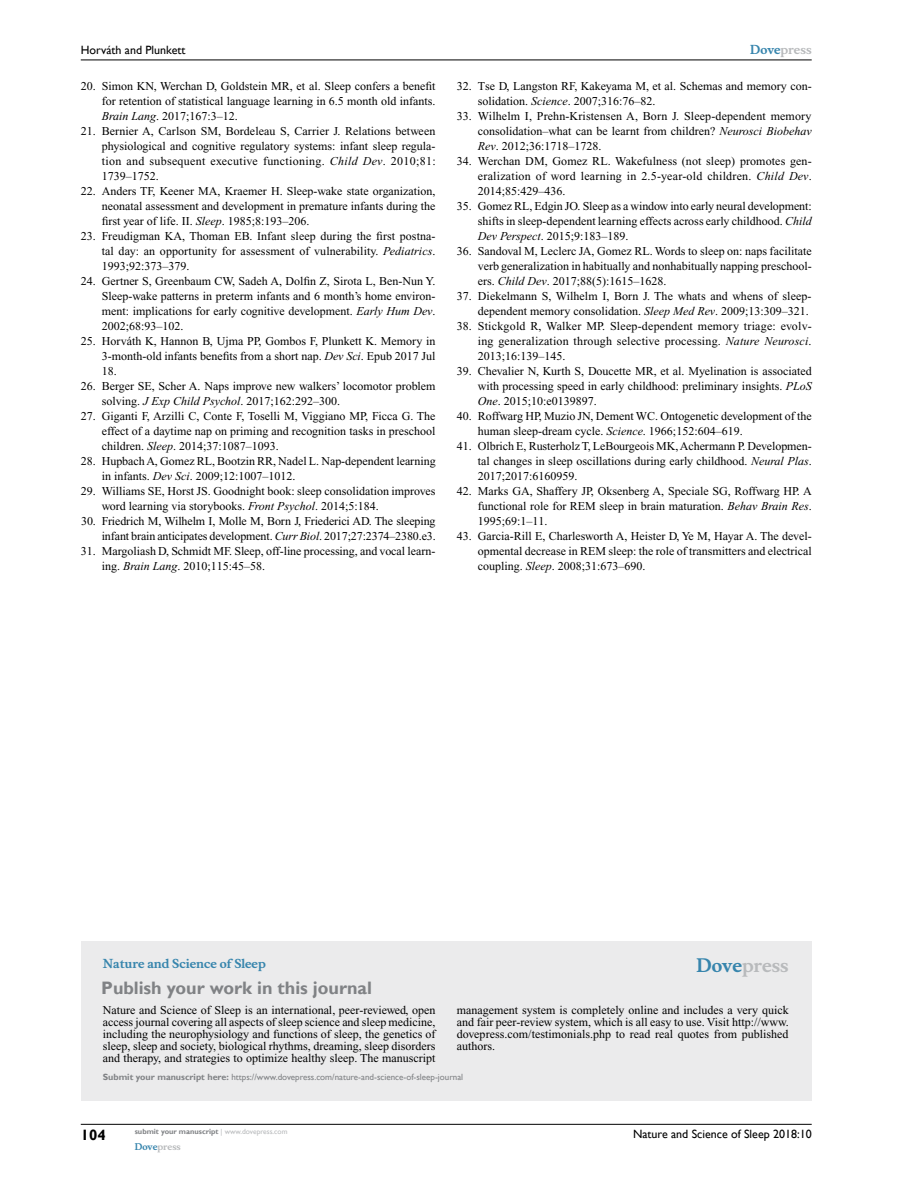
<style>
.page{position:relative;width:918px;height:1188px;background:#fff}
.page>*{position:absolute;margin:0;border:0;box-sizing:border-box;transform-origin:0 0}
.t1{font:700 18px "Gill Sans";color:#808285}
.t2{font:700 18px "Musee";color:#b8babc}
.t3{font:700 15px "Gill Sans";color:#000}
.t4{font:12px/15px "Times New Roman";color:#000;text-align:justify}
.t5{font:12px "Gill Sans";color:#000}
.t6{font:700 12px "Musee";color:#3785ad}
.t7{font:700 12px "Musee";color:#b8babc}
.t8{font:9px "Gill Sans";color:#808285}
.t9{font:700 9px "Musee";color:#b8babc}
.t10{font:700 7.5px "Gill Sans";color:#808285}
.s1{font-style:italic}
.s2{color:#3785ad}
.s3{font-weight:700}
.s4{font-weight:400;color:#b8babc}
</style>
<div class="page">
<div style="left:81px;top:941px;width:731px;height:159px;background:#ebebec"></div>
<hr style="left:81px;top:1124px;width:731px;height:1px;background:#000">
<hr style="left:81px;top:60px;width:731px;height:1px;background:#000">
<p class="t5" style="left:81px;top:43px;width:106px">Horváth and Plunkett</p>
<p class="t4" style="left:102px;top:79px;width:335px;text-indent:-21px">20. Simon KN, Werchan D, Goldstein MR, et al. Sleep confers a benefit for retention of statistical language learning in 6.5 month old infants.<br><span class="s1">Brain Lang</span>. 2017;167:3–12.</p>
<p class="t4" style="left:102px;top:124px;width:335px;text-indent:-21px">21. Bernier A, Carlson SM, Bordeleau S, Carrier J. Relations between physiological and cognitive regulatory systems: infant sleep regula&shy;tion and subsequent executive functioning. <span class="s1">Child Dev</span>. 2010;81:<br>1739–1752.</p>
<p class="t4" style="left:102px;top:184px;width:335px;text-indent:-21px">22. Anders TF, Keener MA, Kraemer H. Sleep-wake state organization, neonatal assessment and development in premature infants during the first year of life. II. <span class="s1">Sleep</span>. 1985;8:193–206.</p>
<p class="t4" style="left:102px;top:229px;width:335px;text-indent:-21px">23. Freudigman KA, Thoman EB. Infant sleep during the first postna&shy;tal day: an opportunity for assessment of vulnerability. <span class="s1">Pediatrics</span>.<br>1993;92:373–379.</p>
<p class="t4" style="left:102px;top:274px;width:335px;text-indent:-21px">24. Gertner S, Greenbaum CW, Sadeh A, Dolfin Z, Sirota L, Ben-Nun Y.<br>Sleep-wake patterns in preterm infants and 6 month’s home environ&shy;ment: implications for early cognitive development. <span class="s1">Early Hum Dev</span>.<br>2002;68:93–102.</p>
<p class="t4" style="left:102px;top:334px;width:335px;text-indent:-21px">25. Horváth K, Hannon B, Ujma PP, Gombos F, Plunkett K. Memory in 3-month-old infants benefits from a short nap. <span class="s1">Dev Sci</span>. Epub 2017 Jul 18.</p>
<p class="t4" style="left:102px;top:379px;width:335px;text-indent:-21px">26. Berger SE, Scher A. Naps improve new walkers’ locomotor problem solving. <span class="s1">J Exp Child Psychol</span>. 2017;162:292–300.</p>
<p class="t4" style="left:102px;top:409px;width:335px;text-indent:-21px">27. Giganti F, Arzilli C, Conte F, Toselli M, Viggiano MP, Ficca G. The effect of a daytime nap on priming and recognition tasks in preschool children. <span class="s1">Sleep</span>. 2014;37:1087–1093.</p>
<p class="t4" style="left:102px;top:454px;width:335px;text-indent:-21px">28. Hupbach A, Gomez RL, Bootzin RR, Nadel L. Nap-dependent learning in infants. <span class="s1">Dev Sci</span>. 2009;12:1007–1012.</p>
<p class="t4" style="left:102px;top:484px;width:335px;text-indent:-21px">29. Williams SE, Horst JS. Goodnight book: sleep consolidation improves word learning via storybooks. <span class="s1">Front Psychol</span>. 2014;5:184.</p>
<p class="t4" style="left:81px;top:514px;width:356px;text-align:right">30. Friedrich M, Wilhelm I, Molle M, Born J, Friederici AD. The sleeping infant brain anticipates development. <span class="s1">Curr Biol</span>. 2017;27:2374–2380.e3.</p>
<p class="t4" style="left:102px;top:544px;width:335px;text-indent:-21px">31. Margoliash D, Schmidt MF. Sleep, off-line processing, and vocal learn&shy;ing. <span class="s1">Brain Lang</span>. 2010;115:45–58.</p>
<p class="t7" style="left:750px;top:43px;width:63px"><span class="s2">Dove</span>press</p>
<p class="t4" style="left:478px;top:79px;width:335px;text-indent:-21px">32. Tse D, Langston RF, Kakeyama M, et al. Schemas and memory con&shy;solidation. <span class="s1">Science</span>. 2007;316:76–82.</p>
<p class="t4" style="left:478px;top:109px;width:335px;text-indent:-21px">33. Wilhelm I, Prehn-Kristensen A, Born J. Sleep-dependent memory consolidation–what can be learnt from children? <span class="s1">Neurosci Biobehav Rev</span>. 2012;36:1718–1728.</p>
<p class="t4" style="left:478px;top:154px;width:335px;text-indent:-21px">34. Werchan DM, Gomez RL. Wakefulness (not sleep) promotes gen&shy;eralization of word learning in 2.5-year-old children. <span class="s1">Child Dev</span>.<br>2014;85:429–436.</p>
<p class="t4" style="left:478px;top:199px;width:335px;text-indent:-21px">35. Gomez RL, Edgin JO. Sleep as a window into early neural development: shifts in sleep-dependent learning effects across early childhood. <span class="s1">Child Dev Perspect</span>. 2015;9:183–189.</p>
<p class="t4" style="left:478px;top:244px;width:335px;text-indent:-21px">36. Sandoval M, Leclerc JA, Gomez RL. Words to sleep on: naps facilitate verb generalization in habitually and nonhabitually napping preschool&shy;ers. <span class="s1">Child Dev</span>. 2017;88(5):1615–1628.</p>
<p class="t4" style="left:457px;top:289px;width:356px;text-align:right">37. Diekelmann S, Wilhelm I, Born J. The whats and whens of sleep&shy;dependent memory consolidation. <span class="s1">Sleep Med Rev</span>. 2009;13:309–321.</p>
<p class="t4" style="left:478px;top:319px;width:336px;text-indent:-21px">38. Stickgold R, Walker MP. Sleep-dependent memory triage: evolv&shy;ing generalization through selective processing. <span class="s1">Nature Neurosci</span>.<br>2013;16:139–145.</p>
<p class="t4" style="left:478px;top:364px;width:335px;text-indent:-21px">39. Chevalier N, Kurth S, Doucette MR, et al. Myelination is associated with processing speed in early childhood: preliminary insights. <span class="s1">PLoS One</span>. 2015;10:e0139897.</p>
<p class="t4" style="left:478px;top:409px;width:335px;text-indent:-21px">40. Roffwarg HP, Muzio JN, Dement WC. Ontogenetic development of the human sleep-dream cycle. <span class="s1">Science</span>. 1966;152:604–619.</p>
<p class="t4" style="left:478px;top:439px;width:335px;text-indent:-21px">41. Olbrich E, Rusterholz T, LeBourgeois MK, Achermann P. Developmen&shy;tal changes in sleep oscillations during early childhood. <span class="s1">Neural Plas</span>.<br>2017;2017:6160959.</p>
<p class="t4" style="left:478px;top:484px;width:335px;text-indent:-21px">42. Marks GA, Shaffery JP, Oksenberg A, Speciale SG, Roffwarg HP. A functional role for REM sleep in brain maturation. <span class="s1">Behav Brain Res</span>.<br>1995;69:1–11.</p>
<p class="t4" style="left:478px;top:529px;width:335px;text-indent:-21px">43. Garcia-Rill E, Charlesworth A, Heister D, Ye M, Hayar A. The devel&shy;opmental decrease in REM sleep: the role of transmitters and electrical coupling. <span class="s1">Sleep</span>. 2008;31:673–690.</p>
<p class="t6" style="left:103px;top:956px;width:164px">Nature and Science of Sleep</p>
<h1 class="t1" style="left:101px;top:977px;width:272px">Publish your work in this journal</h1>
<h1 class="t2" style="left:697px;top:955px;width:94px"><span class="s2">Dove</span>press</h1>
<p class="t4" style="left:103px;top:1004px;width:334px;line-height:12px">Nature and Science of Sleep is an international, peer-reviewed, open access journal covering all aspects of sleep science and sleep medicine, including the neurophysiology and functions of sleep, the genetics of sleep, sleep and society, biological rhythms, dreaming, sleep disorders and therapy, and strategies to optimize healthy sleep. The manuscript</p>
<p class="t4" style="left:457px;top:1004px;width:333px;line-height:12px">management system is completely online and includes a very quick and fair peer-review system, which is all easy to use. Visit http://www. dovepress.com/testimonials.php to read real quotes from published authors.</p>
<p class="t8" style="left:103px;top:1072px;width:362px"><span class="s3">Submit your manuscript here:</span> https://www.dovepress.com/nature-and-science-of-sleep-journal</p>
<p class="t3" style="left:81px;top:1126px;width:26px">104</p>
<p class="t10" style="left:135px;top:1127px;width:154px">submit your manuscript <span class="s4">| www.dovepress.com</span></p>
<p class="t9" style="left:135px;top:1141px;width:48px"><span class="s2">Dove</span>press</p>
<p class="t5" style="left:633px;top:1127px;width:180px">Nature and Science of Sleep 2018:10</p>
</div>
